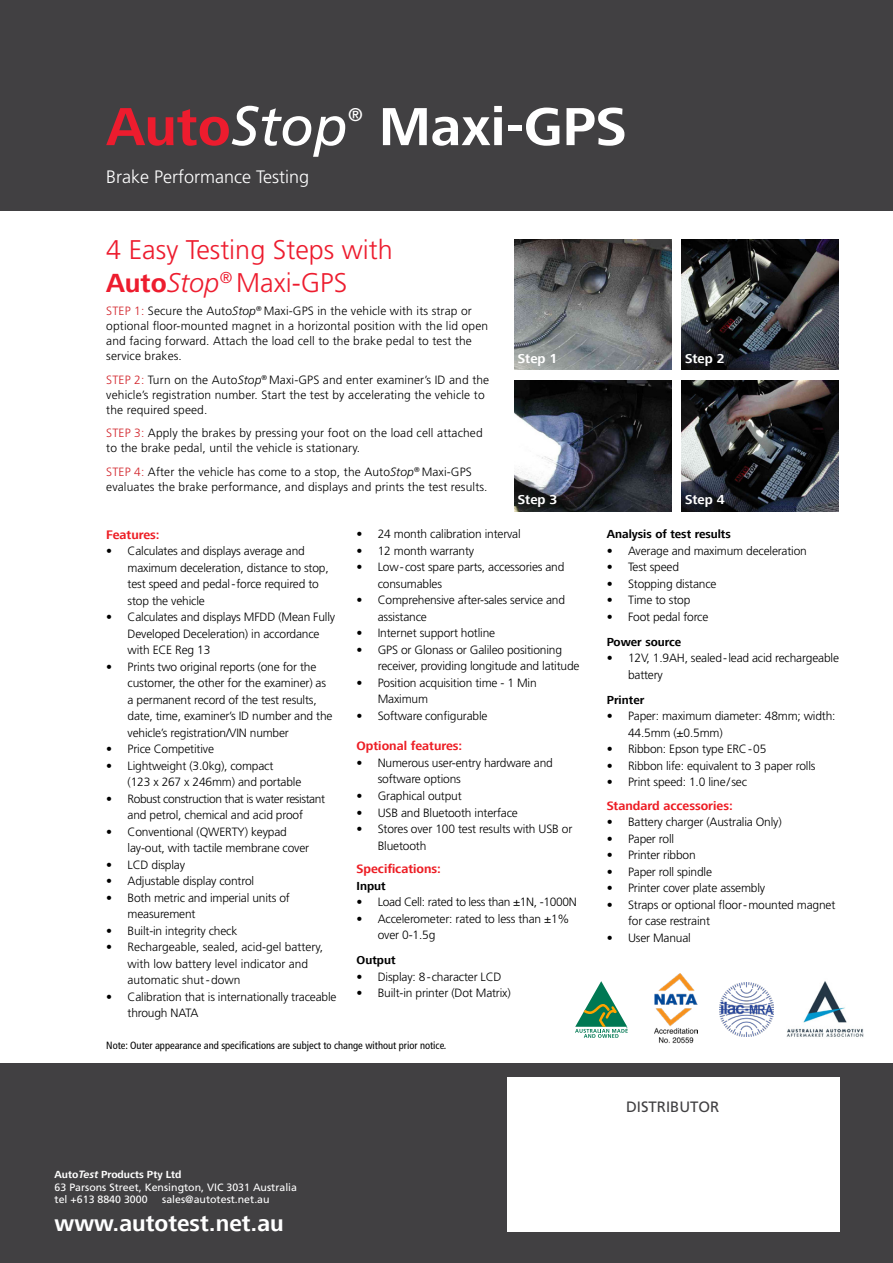
<style>
.page{position:relative;width:893px;height:1263px;background:#fff}
.page>*{position:absolute;margin:0;border:0;box-sizing:border-box;transform-origin:0 0}
.t1{font:700 55.5px "Frutiger Next LT";color:#ed1c2e}
.t2{font:700 55.5px "Frutiger Next LT";color:#fff}
.t3{font:300 27px/32.4px "Frutiger LT Std";color:#ed1c2e}
.t4{font:700 23.25px "Frutiger Next LT";color:#fff}
.t5{font:italic 18.3px "Frutiger LT Std";color:#fff}
.t6{font:300 18px "Frutiger LT Std";color:#fff}
.t7{font:15px "Frutiger LT Std";color:#414042}
.t8{font:700 13.5px "Frutiger Next LT";color:#fff}
.t9{font:700 12.75px "Frutiger Next LT";color:#ed1d24}
.t10{font:300 12px/16.5px "Frutiger LT Std";letter-spacing:-.015em;color:#000}
.t11{font:300 12px/15px "Frutiger LT Std";letter-spacing:.01em;color:#000}
.t12{font:300 12px/16.5px "Frutiger LT Std";letter-spacing:-.035em;color:#000;text-align:center}
.t13{font:700 12px "Frutiger Next LT";color:#000}
.t14{font:10.65px/12.8px "Frutiger LT Std";color:#fff}
.t15{font:700 10.65px "Frutiger Next LT";color:#fff}
.t16{font:condensed 10.5px "Frutiger LT Std";color:#000}
.s1{font-family:"Frutiger LT Std";font-weight:400;font-style:italic;color:#fff}
.s2{font-family:"Frutiger Next LT";font-weight:700}
.s3{font-style:italic}
.s4{color:#d2232a}
.s5{font-family:"Frutiger LT Std";font-style:italic}
</style>
<div class="page">
<div style="left:0;top:1063px;width:893px;height:200px;background:#414042"></div>
<div style="left:507px;top:1077px;width:332px;height:155px;background:#fff"></div>
<div style="left:0;top:0;width:893px;height:210px;background:#414042"></div>
<img style="left:682px;top:381px;width:157px;height:130px">
<img style="left:682px;top:239px;width:157px;height:131px">
<img style="left:514px;top:381px;width:158px;height:130px">
<img style="left:514px;top:239px;width:158px;height:131px">
<img style="left:719px;top:982px;width:54px;height:55px">
<img style="left:654px;top:974px;width:43px;height:70px">
<svg style="left:575px;top:981px;width:53px;height:57px"></svg>
<img style="left:786px;top:981px;width:78px;height:56px">
<h1 class="t1" style="left:106px;top:96px;width:243px">Auto<span class="s1">Stop</span></h1>
<h3 class="t5" style="left:348px;top:104px;width:16px">®</h3>
<h1 class="t2" style="left:379px;top:96px;width:249px">Maxi-GPS</h1>
<h3 class="t6" style="left:106px;top:166px;width:205px">Brake Performance Testing</h3>
<h2 class="t3" style="left:106px;top:234px;width:288px">4 Easy Testing Steps with<br><span class="s2">Auto</span><span class="s3">Stop</span><sup>®</sup> Maxi-GPS</h2>
<p class="t11" style="left:106px;top:304px;width:383px"><span class="s4">STEP 1:</span> Secure the Auto<span class="s3">Stop</span><sup>®</sup> Maxi-GPS in the vehicle with its strap or optional floor-mounted magnet in a horizontal position with the lid open and facing forward. Attach the load cell to the brake pedal to test the service brakes.</p>
<p class="t11" style="left:106px;top:372px;width:384px"><span class="s4">STEP 2:</span> Turn on the Auto<span class="s3">Stop</span><sup>®</sup> Maxi-GPS and enter examiner’s ID and the vehicle’s registration number. Start the test by accelerating the vehicle to the required speed.</p>
<p class="t11" style="left:106px;top:426px;width:378px"><span class="s4">STEP 3:</span> Apply the brakes by pressing your foot on the load cell attached to the brake pedal, until the vehicle is stationary.</p>
<p class="t11" style="left:106px;top:464px;width:383px"><span class="s4">STEP 4:</span> After the vehicle has come to a stop, the Auto<span class="s3">Stop</span><sup>®</sup> Maxi-GPS evaluates the brake performance, and displays and prints the test results.</p>
<p class="t9" style="left:106px;top:527px;width:55px">Features:</p>
<p class="t10" style="left:128px;top:543px;width:203px;text-indent:-21px">• Calculates and displays average and maximum deceleration, distance to stop, test speed and pedal-force required to stop the vehicle</p>
<p class="t10" style="left:128px;top:609px;width:209px;text-indent:-21px">• Calculates and displays MFDD (Mean Fully<br>Developed Deceleration) in accordance with ECE Reg 13</p>
<p class="t10" style="left:128px;top:658px;width:207px;text-indent:-21px">• Prints two original reports (one for the customer, the other for the examiner) as a permanent record of the test results, date, time, examiner’s ID number and the vehicle’s registration/VIN number</p>
<p class="t10" style="left:106px;top:741px;width:109px">• Price Competitive</p>
<p class="t10" style="left:128px;top:757px;width:175px;text-indent:-21px">• Lightweight (3.0kg), compact<br>(123 x 267 x 246mm) and portable</p>
<p class="t12" style="left:106px;top:790px;width:220px">• Robust construction that is water resistant and petrol, chemical and acid proof</p>
<p class="t10" style="left:128px;top:823px;width:183px;text-indent:-21px">• Conventional (QWERTY) keypad lay-out, with tactile membrane cover</p>
<p class="t10" style="left:106px;top:856px;width:80px">• LCD display</p>
<p class="t10" style="left:106px;top:873px;width:149px">• Adjustable display control</p>
<p class="t10" style="left:128px;top:889px;width:164px;text-indent:-21px">• Both metric and imperial units of measurement</p>
<p class="t10" style="left:106px;top:922px;width:133px">• Built-in integrity check</p>
<p class="t10" style="left:128px;top:939px;width:197px;text-indent:-21px">• Rechargeable, sealed, acid-gel battery, with low battery level indicator and automatic shut-down</p>
<p class="t10" style="left:128px;top:988px;width:210px;text-indent:-21px">• Calibration that is internationally traceable through NATA</p>
<p class="t8" style="left:518px;top:350px;width:41px">Step 1</p>
<p class="t8" style="left:518px;top:492px;width:41px">Step 3</p>
<p class="t10" style="left:357px;top:526px;width:166px">• 24 month calibration interval</p>
<p class="t10" style="left:357px;top:543px;width:119px">• 12 month warranty</p>
<p class="t10" style="left:378px;top:559px;width:188px;text-indent:-21px">• Low-cost spare parts, accessories and consumables</p>
<p class="t10" style="left:378px;top:592px;width:189px;text-indent:-21px">• Comprehensive after-sales service and assistance</p>
<p class="t10" style="left:357px;top:625px;width:140px">• Internet support hotline</p>
<p class="t10" style="left:378px;top:642px;width:203px;text-indent:-21px">• GPS or Glonass or Galileo positioning receiver, providing longitude and latitude</p>
<p class="t10" style="left:378px;top:675px;width:160px;text-indent:-21px">• Position acquisition time - 1 Min<br>Maximum</p>
<p class="t10" style="left:357px;top:708px;width:132px">• Software configurable</p>
<p class="t9" style="left:357px;top:739px;width:107px">Optional features:</p>
<p class="t10" style="left:378px;top:755px;width:177px;text-indent:-21px">• Numerous user-entry hardware and software options</p>
<p class="t10" style="left:357px;top:788px;width:107px">• Graphical output</p>
<p class="t10" style="left:357px;top:804px;width:163px">• USB and Bluetooth interface</p>
<p class="t10" style="left:378px;top:821px;width:196px;text-indent:-21px">• Stores over 100 test results with USB or<br>Bluetooth</p>
<p class="t9" style="left:357px;top:862px;width:86px">Specifications:</p>
<p class="t13" style="left:357px;top:879px;width:31px">Input</p>
<p class="t10" style="left:357px;top:894px;width:222px">• Load Cell: rated to less than ±1N, -1000N</p>
<p class="t10" style="left:378px;top:910px;width:193px;text-indent:-21px">• Accelerometer: rated to less than ±1% over 0-1.5g</p>
<p class="t13" style="left:357px;top:954px;width:41px">Output</p>
<p class="t10" style="left:357px;top:968px;width:147px">• Display: 8-character LCD</p>
<p class="t10" style="left:357px;top:985px;width:156px">• Built-in printer (Dot Matrix)</p>
<p class="t16" style="left:106px;top:1039px;width:342px">Note: Outer appearance and specifications are subject to change without prior notice.</p>
<p class="t15" style="left:55px;top:1168px;width:128px">Auto<span class="s5">Test</span> Products Pty Ltd</p>
<p class="t14" style="left:55px;top:1180px;width:244px">63 Parsons Street, Kensington, VIC 3031 Australia tel +613 8840 3000</p>
<p class="t14" style="left:162px;top:1193px;width:109px">sales@autotest.net.au</p>
<h3 class="t4" style="left:55px;top:1210px;width:231px">www.autotest.net.au</h3>
<p class="t8" style="left:685px;top:350px;width:41px">Step 2</p>
<p class="t8" style="left:685px;top:492px;width:41px">Step 4</p>
<p class="t13" style="left:607px;top:527px;width:126px">Analysis of test results</p>
<p class="t10" style="left:607px;top:542px;width:202px">• Average and maximum deceleration</p>
<p class="t10" style="left:607px;top:559px;width:74px">• Test speed</p>
<p class="t10" style="left:607px;top:575px;width:111px">• Stopping distance</p>
<p class="t10" style="left:607px;top:592px;width:85px">• Time to stop</p>
<p class="t10" style="left:607px;top:608px;width:103px">• Foot pedal force</p>
<p class="t13" style="left:607px;top:635px;width:76px">Power source</p>
<p class="t10" style="left:628px;top:650px;width:212px;text-indent:-21px">• 12V, 1.9AH, sealed-lead acid rechargeable battery</p>
<p class="t13" style="left:607px;top:693px;width:39px">Printer</p>
<p class="t10" style="left:628px;top:708px;width:209px;text-indent:-21px">• Paper: maximum diameter: 48mm; width:<br>44.5mm (±0.5mm)</p>
<p class="t10" style="left:607px;top:741px;width:161px">• Ribbon: Epson type ERC-05</p>
<p class="t10" style="left:607px;top:757px;width:210px">• Ribbon life: equivalent to 3 paper rolls</p>
<p class="t10" style="left:607px;top:774px;width:142px">• Print speed: 1.0 line/sec</p>
<p class="t9" style="left:607px;top:798px;width:128px">Standard accessories:</p>
<p class="t10" style="left:607px;top:814px;width:177px">• Battery charger (Australia Only)</p>
<p class="t10" style="left:607px;top:831px;width:69px">• Paper roll</p>
<p class="t10" style="left:607px;top:847px;width:90px">• Printer ribbon</p>
<p class="t10" style="left:607px;top:864px;width:107px">• Paper roll spindle</p>
<p class="t10" style="left:607px;top:880px;width:160px">• Printer cover plate assembly</p>
<p class="t10" style="left:628px;top:897px;width:209px;text-indent:-21px">• Straps or optional floor-mounted magnet for case restraint</p>
<p class="t10" style="left:607px;top:930px;width:86px">• User Manual</p>
<p class="t7" style="left:626px;top:1098px;width:95px">DISTRIBUTOR</p>
</div>
